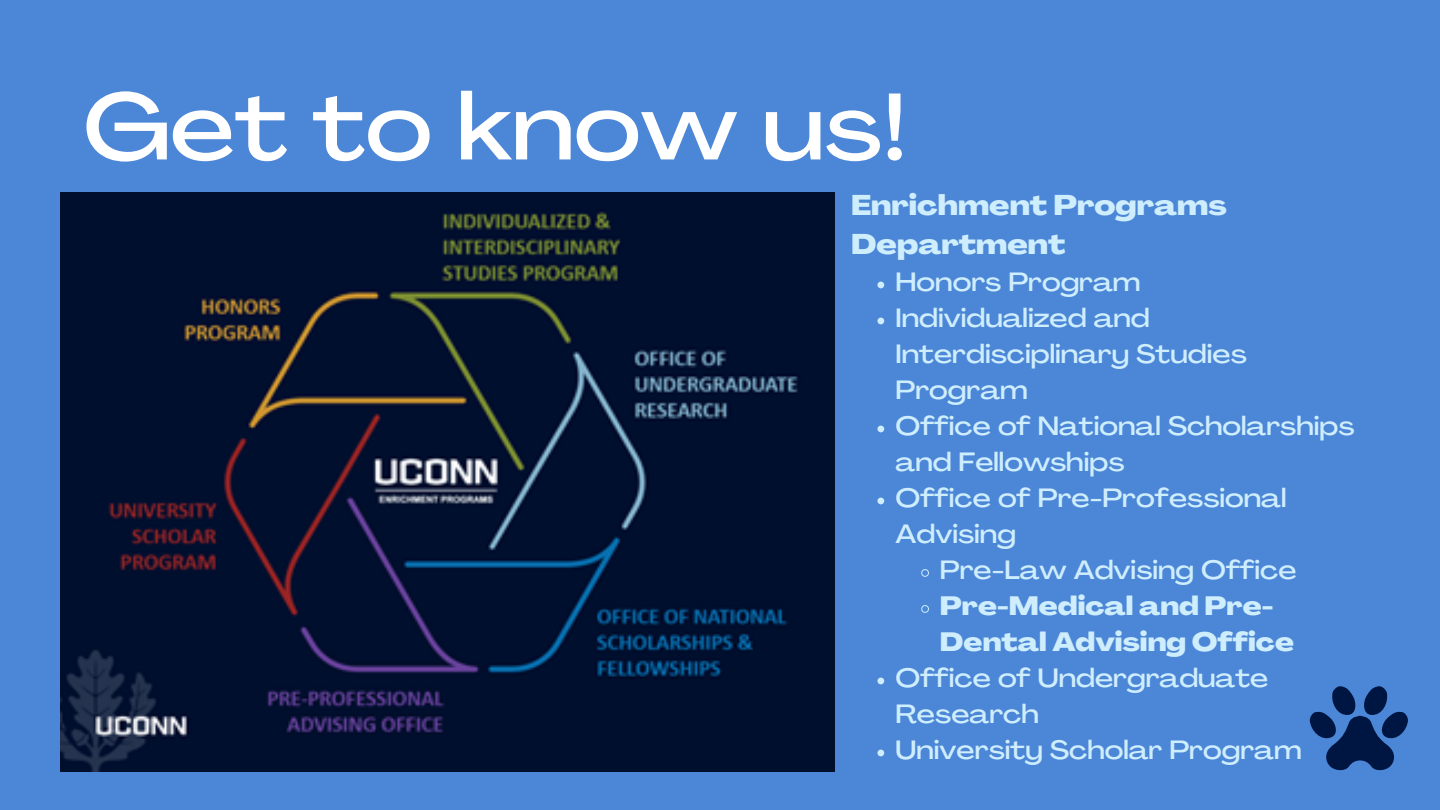
<style>
.page{position:relative;width:1440px;height:810px;background:#4b86d7}
.page>*{position:absolute;margin:0;border:0;box-sizing:border-box;transform-origin:0 0}
.t1{font:500 expanded 93px "Agrandir";color:#fff}
.t2{font:800 expanded 28.1px/39px "Agrandir";color:#cfeefd}
.t3{font:500 expanded 26.1px/36px "Agrandir";color:#cfeefd}
.t4{font:800 expanded 26.1px/36px "Agrandir";color:#cfeefd}
</style>
<div class="page">
<svg style="left:1310px;top:686px;width:98px;height:85px"></svg>
<img style="left:60px;top:192px;width:775px;height:580px">
<svg style="left:877px;top:282px;width:7px;height:6px"></svg>
<svg style="left:877px;top:318px;width:7px;height:6px"></svg>
<svg style="left:877px;top:426px;width:7px;height:6px"></svg>
<svg style="left:877px;top:498px;width:7px;height:6px"></svg>
<svg style="left:921px;top:569px;width:8px;height:8px"></svg>
<svg style="left:921px;top:605px;width:8px;height:8px"></svg>
<svg style="left:877px;top:678px;width:7px;height:6px"></svg>
<svg style="left:877px;top:750px;width:7px;height:6px"></svg>
<h1 class="t1" style="left:83px;top:90px;width:826px">Get to know us!</h1>
<p class="t2" style="left:851px;top:188px;width:377px">Enrichment Programs<br>Department</p>
<p class="t3" style="left:896px;top:267px;width:246px">Honors Program</p>
<p class="t3" style="left:896px;top:303px;width:256px">Individualized and</p>
<p class="t3" style="left:896px;top:339px;width:353px">Interdisciplinary Studies</p>
<p class="t3" style="left:896px;top:375px;width:134px">Program</p>
<p class="t3" style="left:896px;top:411px;width:460px">Office of National Scholarships</p>
<p class="t3" style="left:896px;top:447px;width:230px">and Fellowships</p>
<p class="t3" style="left:896px;top:483px;width:392px">Office of Pre-Professional</p>
<p class="t3" style="left:896px;top:519px;width:122px">Advising</p>
<p class="t3" style="left:940px;top:555px;width:358px">Pre-Law Advising Office</p>
<p class="t4" style="left:940px;top:591px;width:356px">Pre-Medical and Pre-<br>Dental Advising Office</p>
<p class="t3" style="left:896px;top:663px;width:408px">Office of Undergraduate<br>Research<br>University Scholar Program</p>
</div>
